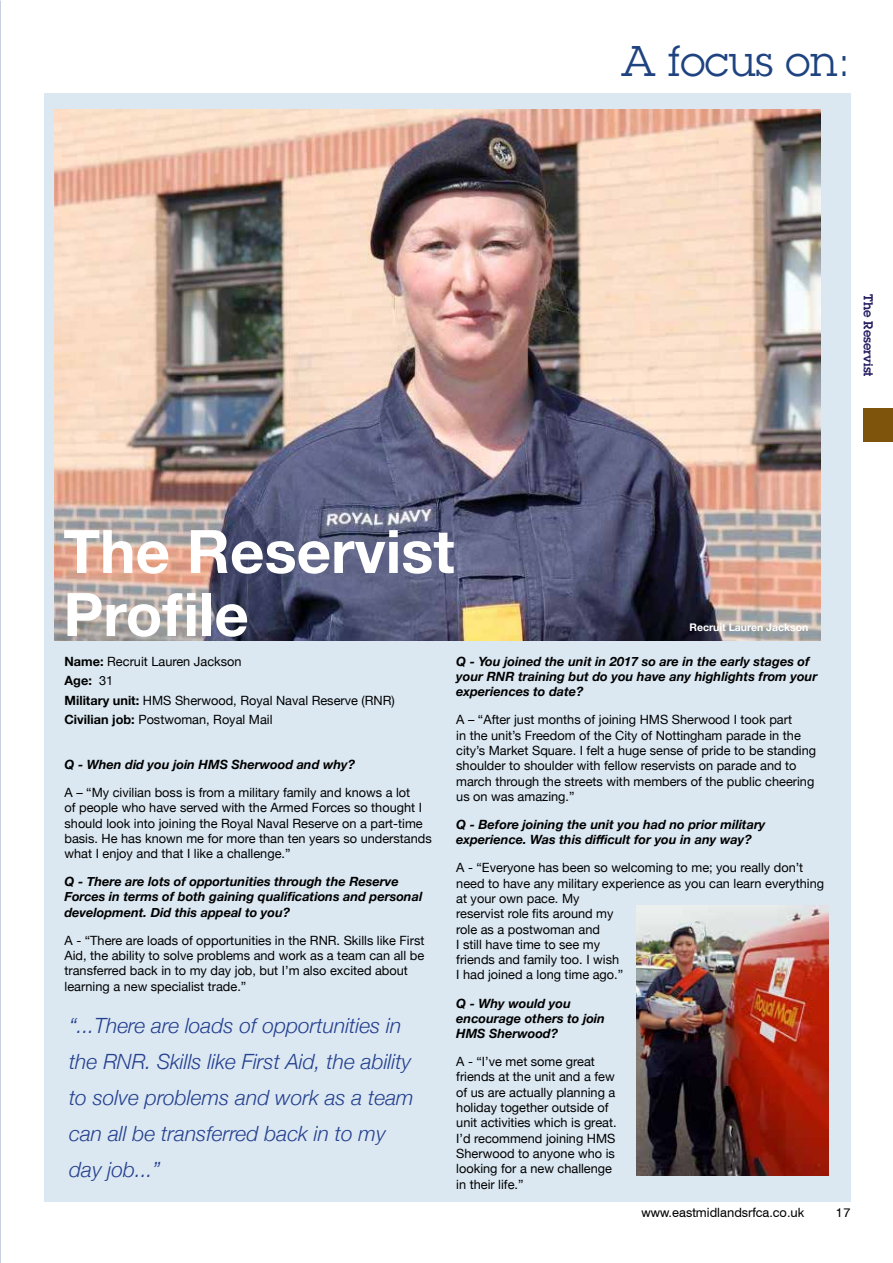
<style>
.page{position:relative;width:893px;height:1263px;background:#fff}
.page>*{position:absolute;margin:0;border:0;box-sizing:border-box;transform-origin:0 0}
.t1{font:700 60px/63px "Helvetica Neue";color:#fff}
.t2{font:42px "Lubalin Graph";color:#1e4380}
.t3{font:italic 300 21px/36px "Helvetica Neue";color:#25408f}
.t4{font:12.75px/15.3px "Helvetica Neue";color:#000}
.t5{font:italic 700 12.75px/15.3px "Helvetica Neue";color:#000}
.t6{font:12.75px "Swiss 721 BT";color:#000}
.t7{font:600 12.75px "Lubalin Graph";color:#241f61}
.t8{font:700 10.5px "Helvetica Neue";color:#fff}
.s1{font-weight:700}
</style>
<div class="page">
<div style="left:863px;top:408px;width:30px;height:33px;background:#7e530c"></div>
<div style="left:44px;top:94px;width:806px;height:1107px;background:#dbe8f2"></div>
<img style="left:54px;top:110px;width:766px;height:530px">
<img style="left:637px;top:906px;width:192px;height:269px">
<h2 class="t2" style="left:621px;top:35px;width:231px">A focus on:</h2>
<p class="t7" style="left:877px;top:294px;width:84px;rotate:90deg">The Reservist</p>
<h1 class="t1" style="left:63px;top:522px;width:393px">The Reservist<br>Profile</h1>
<p class="t8" style="left:689px;top:619px;width:121px">Recruit Lauren Jackson</p>
<p class="t4" style="left:65px;top:652px;width:332px;line-height:19.5px"><span class="s1">Name:</span> Recruit Lauren Jackson<br><span class="s1">Age:</span> 31<br><span class="s1">Military unit:</span> HMS Sherwood, Royal Naval Reserve (RNR)<br><span class="s1">Civilian job:</span> Postwoman, Royal Mail</p>
<p class="t5" style="left:65px;top:757px;width:292px">Q - When did you join HMS Sherwood and why?</p>
<p class="t4" style="left:65px;top:785px;width:369px">A – “My civilian boss is from a military family and knows a lot<br>of people who have served with the Armed Forces so thought I should look into joining the Royal Naval Reserve on a part-time basis. He has known me for more than ten years so understands what I enjoy and that I like a challenge.”</p>
<p class="t5" style="left:65px;top:874px;width:359px">Q - There are lots of opportunities through the Reserve<br>Forces in terms of both gaining qualifications and personal development. Did this appeal to you?</p>
<p class="t4" style="left:65px;top:933px;width:361px">A - “There are loads of opportunities in the RNR. Skills like First Aid, the ability to solve problems and work as a team can all be transferred back in to my day job, but I’m also excited about learning a new specialist trade.”</p>
<h3 class="t3" style="left:69px;top:1006px;width:346px">“...There are loads of opportunities in the RNR. Skills like First Aid, the ability to solve problems and work as a team can all be transferred back in to my day job...”</h3>
<p class="t5" style="left:456px;top:654px;width:363px">Q - You joined the unit in 2017 so are in the early stages of your RNR training but do you have any highlights from your experiences to date?</p>
<p class="t4" style="left:456px;top:713px;width:361px">A – “After just months of joining HMS Sherwood I took part<br>in the unit’s Freedom of the City of Nottingham parade in the city’s Market Square. I felt a huge sense of pride to be standing shoulder to shoulder with fellow reservists on parade and to march through the streets with members of the public cheering us on was amazing.”</p>
<p class="t5" style="left:456px;top:817px;width:311px">Q - Before joining the unit you had no prior military experience. Was this difficult for you in any way?</p>
<p class="t4" style="left:456px;top:861px;width:369px">A - “Everyone has been so welcoming to me; you really don’t need to have any military experience as you can learn everything at your own pace. My<br>reservist role fits around my<br>role as a postwoman and<br>I still have time to see my<br>friends and family too. I wish<br>I had joined a long time ago.”</p>
<p class="t5" style="left:456px;top:996px;width:150px">Q - Why would you encourage others to join<br>HMS Sherwood?</p>
<p class="t4" style="left:456px;top:1055px;width:162px">A - “I’ve met some great friends at the unit and a few of us are actually planning a holiday together outside of unit activities which is great.<br>I’d recommend joining HMS<br>Sherwood to anyone who is looking for a new challenge in their life.”</p>
<p class="t6" style="left:642px;top:1205px;width:164px">www.eastmidlandsrfca.co.uk</p>
<p class="t6" style="left:836px;top:1205px;width:16px">17</p>
</div>
